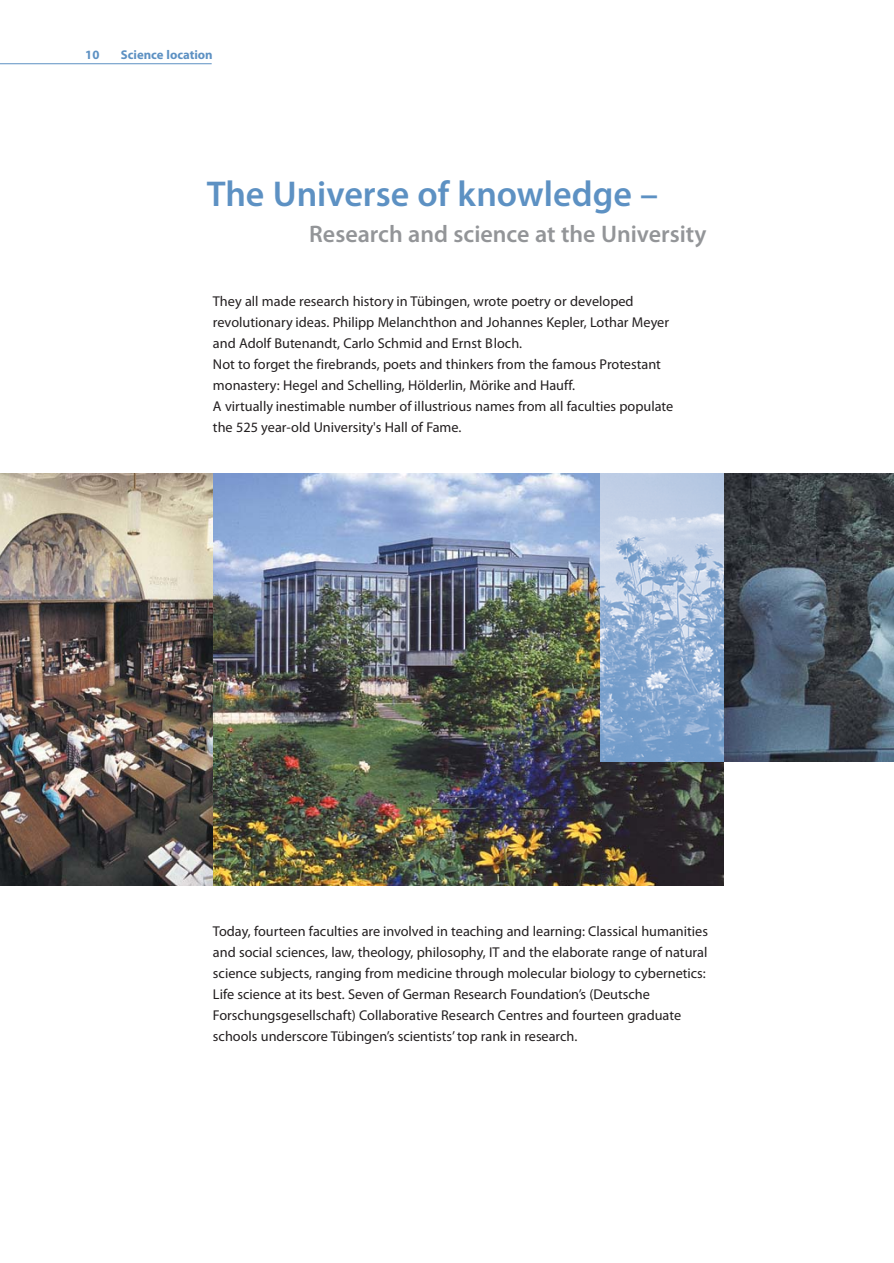
<style>
.page{position:relative;width:894px;height:1263px;background:#fff}
.page>*{position:absolute;margin:0;border:0;box-sizing:border-box;transform-origin:0 0}
.t1{font:600 36px "Myriad Pro";color:#5d91c3}
.t2{font:600 24px "Myriad Pro";color:#939598}
.t3{font:14.25px/21px "Myriad Pro";color:#231f20}
.t4{font:700 12.75px "Myriad Pro";color:#5d91c3}
</style>
<div class="page">
<img style="left:0;top:63px;width:893px;height:823px">
<p class="t4" style="left:85px;top:50px;width:16px">10</p>
<p class="t4" style="left:121px;top:50px;width:93px">Science location</p>
<h1 class="t1" style="left:207px;top:180px;width:453px">The Universe of knowledge –</h1>
<h2 class="t2" style="left:309px;top:225px;width:398px">Research and science at the University</h2>
<p class="t3" style="left:213px;top:292px;width:462px">They all made research history in Tübingen, wrote poetry or developed revolutionary ideas. Philipp Melanchthon and Johannes Kepler, Lothar Meyer and Adolf Butenandt, Carlo Schmid and Ernst Bloch.<br>Not to forget the firebrands, poets and thinkers from the famous Protestant monastery: Hegel and Schelling, Hölderlin, Mörike and Hauff.<br>A virtually inestimable number of illustrious names from all faculties populate the 525 year-old University's Hall of Fame.</p>
<p class="t3" style="left:213px;top:922px;width:496px">Today, fourteen faculties are involved in teaching and learning: Classical humanities and social sciences, law, theology, philosophy, IT and the elaborate range of natural science subjects, ranging from medicine through molecular biology to cybernetics:<br>Life science at its best. Seven of German Research Foundation’s (Deutsche Forschungsgesellschaft) Collaborative Research Centres and fourteen graduate schools underscore Tübingen’s scientists’ top rank in research.</p>
</div>
